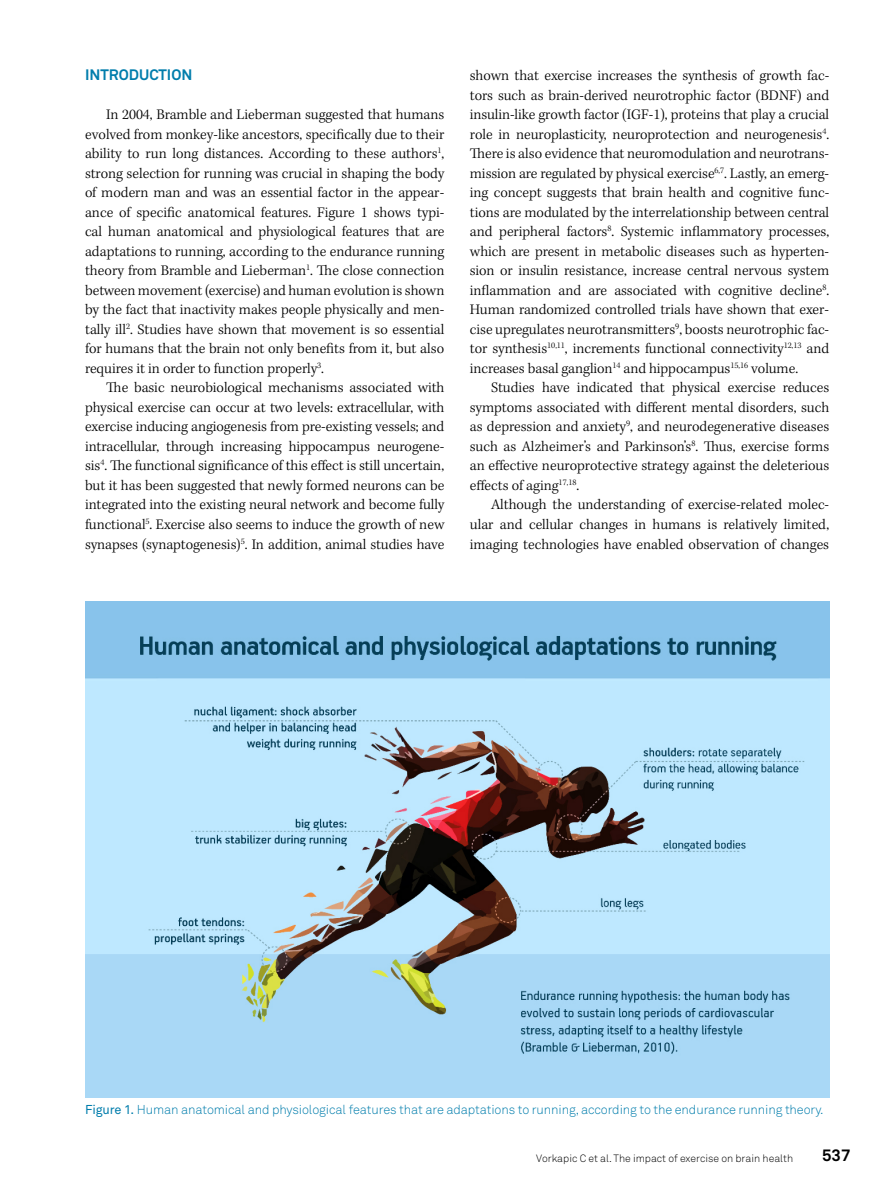
<style>
.page{position:relative;width:893px;height:1191px;background:#fff}
.page>*{position:absolute;margin:0;border:0;box-sizing:border-box;transform-origin:0 0}
.t1{font:700 16.5px "Akkurat Pro";color:#000}
.t2{font:300 15px/19.5px "Kepler Std";color:#000;text-align:justify}
.t3{font:700 15px "Akkurat Pro";color:#007dac}
.t4{font:12.75px "Akkurat Light Pro";letter-spacing:-.01em;color:#007dac}
.t5{font:10.5px "Akkurat Light Pro";color:#000}
.s1{font-family:"Akkurat Pro"}
</style>
<div class="page">
<img style="left:85px;top:601px;width:744px;height:496px">
<p class="t3" style="left:85px;top:66px;width:109px">INTRODUCTION</p>
<p class="t2" style="left:85px;top:106px;width:361px;text-indent:21px">In 2004, Bramble and Lieberman suggested that humans evolved from monkey-like ancestors, specifically due to their ability to run long distances. According to these authors<sup>1</sup>, strong selection for running was crucial in shaping the body of modern man and was an essential factor in the appear&shy;ance of specific anatomical features. Figure 1 shows typi&shy;cal human anatomical and physiological features that are adaptations to running, according to the endurance running theory from Bramble and Lieberman<sup>1</sup>. The close connection between movement (exercise) and human evolution is shown by the fact that inactivity makes people physically and men&shy;tally ill<sup>2</sup>. Studies have shown that movement is so essential for humans that the brain not only benefits from it, but also requires it in order to function properly<sup>3</sup>.</p>
<p class="t2" style="left:85px;top:379px;width:361px;text-indent:21px">The basic neurobiological mechanisms associated with physical exercise can occur at two levels: extracellular, with exercise inducing angiogenesis from pre-existing vessels; and intracellular, through increasing hippocampus neurogene&shy;sis<sup>4</sup>. The functional significance of this effect is still uncertain, but it has been suggested that newly formed neurons can be integrated into the existing neural network and become fully functional<sup>5</sup>. Exercise also seems to induce the growth of new synapses (synaptogenesis)<sup>5</sup>. In addition, animal studies have</p>
<p class="t2" style="left:470px;top:67px;width:361px">shown that exercise increases the synthesis of growth fac&shy;tors such as brain-derived neurotrophic factor (BDNF) and insulin-like growth factor (IGF-1), proteins that play a crucial role in neuroplasticity, neuroprotection and neurogenesis<sup>4</sup>.<br>There is also evidence that neuromodulation and neurotrans&shy;mission are regulated by physical exercise<sup>6,7</sup>. Lastly, an emerg&shy;ing concept suggests that brain health and cognitive func&shy;tions are modulated by the interrelationship between central and peripheral factors<sup>8</sup>. Systemic inflammatory processes, which are present in metabolic diseases such as hyperten&shy;sion or insulin resistance, increase central nervous system inflammation and are associated with cognitive decline<sup>8</sup>.<br>Human randomized controlled trials have shown that exer&shy;cise upregulates neurotransmitters<sup>9</sup>, boosts neurotrophic fac&shy;tor synthesis<sup>10,11</sup>, increments functional connectivity<sup>12,13</sup> and increases basal ganglion<sup>14</sup> and hippocampus<sup>15,16</sup> volume.</p>
<p class="t2" style="left:470px;top:379px;width:361px;text-indent:21px">Studies have indicated that physical exercise reduces symptoms associated with different mental disorders, such as depression and anxiety<sup>9</sup>, and neurodegenerative diseases such as Alzheimer’s and Parkinson’s<sup>8</sup>. Thus, exercise forms an effective neuroprotective strategy against the deleterious effects of aging<sup>17,18</sup>.</p>
<p class="t2" style="left:470px;top:496px;width:361px;text-indent:21px">Although the understanding of exercise-related molec&shy;ular and cellular changes in humans is relatively limited, imaging technologies have enabled observation of changes</p>
<p class="t4" style="left:85px;top:1102px;width:740px"><span class="s1">Figure 1.</span> Human anatomical and physiological features that are adaptations to running, according to the endurance running theory.</p>
<p class="t5" style="left:536px;top:1151px;width:258px">Vorkapic C et al. The impact of exercise on brain health</p>
<p class="t1" style="left:822px;top:1145px;width:30px">537</p>
</div>
